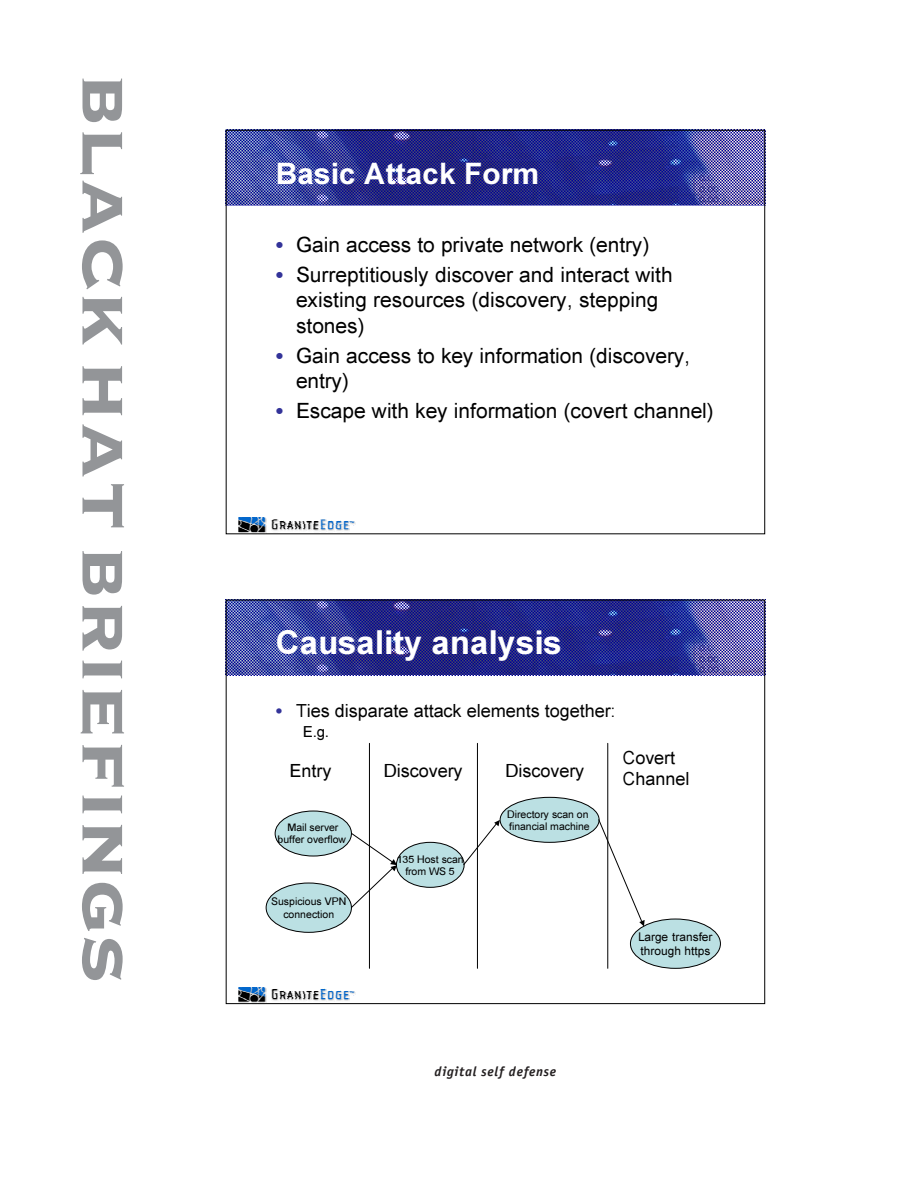
<style>
.page{position:relative;width:918px;height:1188px;background:#fff}
.page>*{position:absolute;margin:0;border:0;box-sizing:border-box;transform-origin:0 0}
.t1{font:90px "Copperplate Thirty Three BC";color:#939598}
.t2{font:33.15px "Arial Bold MS+T42+TUSTKZ";color:#fff}
.t3{font:29.85px "Arial Bold MS+T42+TUSTKZ";color:#fff}
.t4{font:20.85px/25.3px "Arial MS+T42+KDAZBE";color:#000}
.t5{font:18px/21.6px "Arial MS+T42+KDAZBE";color:#000}
.t6{font:15.15px "Arial MS+T42+KDAZBE";color:#000}
.t7{font:italic 700 13.5px "Officina Sans";letter-spacing:.055em;color:#231f20}
.t8{font:11.85px/14.4px "Arial MS+T42+KDAZBE";color:#000}
.t9{font:10.5px/12.6px "Arial MS+T42+KDAZBE";color:#000;text-align:center}
.s1{font-family:"Times Roman+T42+QTQQRE";color:#339}
</style>
<div class="page">
<svg style="left:239px;top:518px;width:116px;height:17px"></svg>
<svg style="left:225px;top:130px;width:538px;height:76px;background:#353a95"></svg>
<svg style="left:239px;top:987px;width:116px;height:18px"></svg>
<svg style="left:225px;top:599px;width:540px;height:77px;background:#353993"></svg>
<div style="left:275px;top:811px;width:76px;height:45px;background:#bbe0e3;border-radius:50%"></div>
<div style="left:275px;top:811px;width:77px;height:45px;border:1px solid #000;border-radius:50%"></div>
<div style="left:266px;top:883px;width:85px;height:49px;background:#bbe0e3;border-radius:50%"></div>
<div style="left:266px;top:883px;width:86px;height:50px;border:1px solid #000;border-radius:50%"></div>
<div style="left:396px;top:842px;width:68px;height:45px;background:#bbe0e3;border-radius:50%"></div>
<div style="left:396px;top:842px;width:68px;height:46px;border:1px solid #000;border-radius:50%"></div>
<div style="left:500px;top:797px;width:99px;height:45px;background:#bbe0e3;border-radius:50%"></div>
<div style="left:500px;top:797px;width:99px;height:46px;border:1px solid #000;border-radius:50%"></div>
<div style="left:630px;top:919px;width:90px;height:49px;background:#bbe0e3;border-radius:50%"></div>
<div style="left:630px;top:919px;width:91px;height:50px;border:1px solid #000;border-radius:50%"></div>
<svg style="left:350px;top:832px;width:47px;height:77px"></svg>
<svg style="left:463px;top:820px;width:37px;height:46px"></svg>
<svg style="left:598px;top:819px;width:47px;height:107px"></svg>
<hr style="left:369px;top:743px;width:1px;height:225px;background:#000">
<hr style="left:477px;top:743px;width:1px;height:225px;background:#000">
<hr style="left:607px;top:743px;width:1px;height:225px;background:#000">
<h1 class="t1" style="left:166px;top:72px;width:914px;rotate:90deg">blackhatbriefings</h1>
<h3 class="t3" style="left:276px;top:162px;width:265px">Basic Attack Form</h3>
<p class="t4" style="left:276px;top:233px;width:375px"><span class="s1">•</span> Gain access to private network (entry)</p>
<p class="t4" style="left:296px;top:264px;width:378px;text-indent:-20px"><span class="s1">•</span> Surreptitiously discover and interact with existing resources (discovery, stepping stones)</p>
<p class="t4" style="left:296px;top:345px;width:396px;text-indent:-20px"><span class="s1">•</span> Gain access to key information (discovery, entry)</p>
<p class="t4" style="left:276px;top:400px;width:440px"><span class="s1">•</span> Escape with key information (covert channel)</p>
<h2 class="t2" style="left:276px;top:630px;width:288px">Causality analysis</h2>
<p class="t5" style="left:276px;top:701px;width:342px"><span class="s1">•</span> Ties disparate attack elements together:</p>
<p class="t6" style="left:303px;top:726px;width:28px">E.g.</p>
<p class="t5" style="left:290px;top:761px;width:44px">Entry</p>
<p class="t5" style="left:384px;top:761px;width:80px">Discovery</p>
<p class="t5" style="left:506px;top:761px;width:80px">Discovery</p>
<p class="t5" style="left:623px;top:748px;width:68px">Covert<br>Channel</p>
<p class="t9" style="left:278px;top:822px;width:70px">Mail server buffer overflow</p>
<p class="t9" style="left:271px;top:896px;width:77px">Suspicious VPN connection</p>
<p class="t9" style="left:397px;top:853px;width:68px">135 Host scan from WS 5</p>
<p class="t9" style="left:507px;top:808px;width:84px;text-align:left">Directory scan on financial machine</p>
<p class="t8" style="left:638px;top:931px;width:76px">Large transfer through https</p>
<p class="t7" style="left:435px;top:1066px;width:123px">digital self defense</p>
</div>
